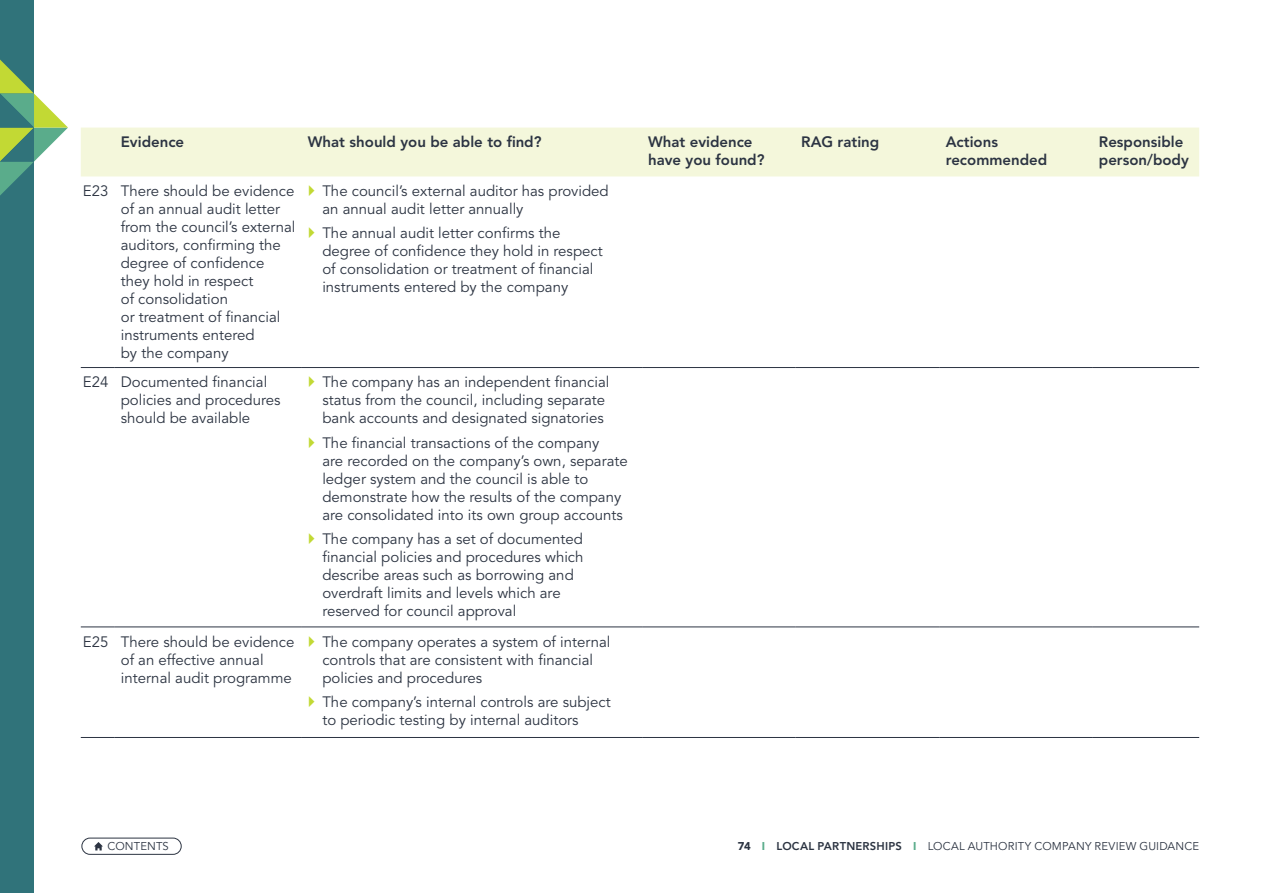
<style>
.page{position:relative;width:1263px;height:893px;background:#fff}
.page>*{position:absolute;margin:0;border:0;box-sizing:border-box;transform-origin:0 0}
.Table_reg{font:15px/18px "Avenir LT Std";color:#2c3442}
.Table_bold{font:800 15px/18px "Avenir LT Std";color:#2c3442}
.t1{font:11.25px "Avenir LT Std";letter-spacing:.015em;color:#2c3442}
.s1{font-weight:900}
.s2{font-weight:900;color:#5aac8b}
.s3{font-weight:800}
</style>
<div class="page">
<div style="left:0;top:0;width:34px;height:893px;background:#30737a"></div>
<svg style="left:0;top:60px;width:68px;height:135px"></svg>
<div style="left:81px;top:838px;width:101px;height:17px;border:1px solid #2c3442;border-radius:8px"></div>
<svg style="left:94px;top:842px;width:9px;height:8px"></svg>
<div style="left:81px;top:128px;width:1118px;height:48px;background:#f4f7db"></div>
<hr style="left:115px;top:367px;width:187px;height:1px;background:#2c3442">
<hr style="left:302px;top:367px;width:340px;height:1px;background:#2c3442">
<hr style="left:642px;top:367px;width:153px;height:1px;background:#2c3442">
<hr style="left:795px;top:367px;width:145px;height:1px;background:#2c3442">
<hr style="left:940px;top:367px;width:153px;height:1px;background:#2c3442">
<hr style="left:1093px;top:367px;width:106px;height:1px;background:#2c3442">
<hr style="left:115px;top:627px;width:187px;height:1px;background:#2c3442">
<hr style="left:302px;top:627px;width:340px;height:1px;background:#2c3442">
<hr style="left:642px;top:627px;width:153px;height:1px;background:#2c3442">
<hr style="left:795px;top:627px;width:145px;height:1px;background:#2c3442">
<hr style="left:940px;top:627px;width:153px;height:1px;background:#2c3442">
<hr style="left:1093px;top:627px;width:106px;height:1px;background:#2c3442">
<hr style="left:115px;top:737px;width:187px;height:1px;background:#2c3442">
<hr style="left:302px;top:737px;width:340px;height:1px;background:#2c3442">
<hr style="left:642px;top:737px;width:153px;height:1px;background:#2c3442">
<hr style="left:795px;top:737px;width:145px;height:1px;background:#2c3442">
<hr style="left:940px;top:737px;width:153px;height:1px;background:#2c3442">
<hr style="left:1093px;top:737px;width:106px;height:1px;background:#2c3442">
<hr style="left:81px;top:367px;width:34px;height:1px;background:#2c3442">
<hr style="left:81px;top:627px;width:34px;height:1px;background:#2c3442">
<hr style="left:81px;top:737px;width:34px;height:1px;background:#2c3442">
<p class="Table_bold" style="left:121px;top:133px;width:65px">Evidence</p>
<p class="Table_bold" style="left:308px;top:133px;width:235px">What should you be able to find?</p>
<p class="Table_bold" style="left:648px;top:133px;width:118px">What evidence have you found?</p>
<p class="Table_bold" style="left:801px;top:133px;width:80px">RAG rating</p>
<p class="Table_bold" style="left:946px;top:133px;width:103px">Actions recommended</p>
<p class="Table_bold" style="left:1099px;top:133px;width:91px">Responsible person/body</p>
<p class="Table_reg" style="left:83px;top:182px;width:27px">E23</p>
<p class="Table_reg" style="left:121px;top:182px;width:176px">There should be evidence of an annual audit letter from the council’s external auditors, confirming the degree of confidence they hold in respect<br>of consolidation<br>or treatment of financial instruments entered<br>by the company</p>
<p class="Table_reg" style="left:322px;top:182px;width:288px">The council’s external auditor has provided an annual audit letter annually</p>
<p class="Table_reg" style="left:322px;top:225px;width:282px">The annual audit letter confirms the degree of confidence they hold in respect of consolidation or treatment of financial instruments entered by the company</p>
<p class="Table_reg" style="left:83px;top:374px;width:27px">E24</p>
<p class="Table_reg" style="left:121px;top:374px;width:161px">Documented financial policies and procedures should be available</p>
<p class="Table_reg" style="left:322px;top:374px;width:289px">The company has an independent financial status from the council, including separate bank accounts and designated signatories</p>
<p class="Table_reg" style="left:322px;top:434px;width:307px">The financial transactions of the company<br>are recorded on the company’s own, separate ledger system and the council is able to demonstrate how the results of the company are consolidated into its own group accounts</p>
<p class="Table_reg" style="left:322px;top:530px;width:263px">The company has a set of documented financial policies and procedures which describe areas such as borrowing and overdraft limits and levels which are reserved for council approval</p>
<p class="Table_reg" style="left:83px;top:633px;width:27px">E25</p>
<p class="Table_reg" style="left:121px;top:633px;width:175px">There should be evidence of an effective annual internal audit programme</p>
<p class="Table_reg" style="left:322px;top:633px;width:290px">The company operates a system of internal controls that are consistent with financial policies and procedures</p>
<p class="Table_reg" style="left:322px;top:693px;width:290px">The company’s internal controls are subject to periodic testing by internal auditors</p>
<p class="t1" style="left:107px;top:840px;width:63px">CONTENTS</p>
<p class="t1" style="left:738px;top:840px;width:463px"><span class="s1">74</span> <span class="s2">I</span> <span class="s3">LOCAL PARTNERSHIPS</span> <span class="s2">I</span> LOCAL AUTHORITY COMPANY REVIEW GUIDANCE</p>
</div>
